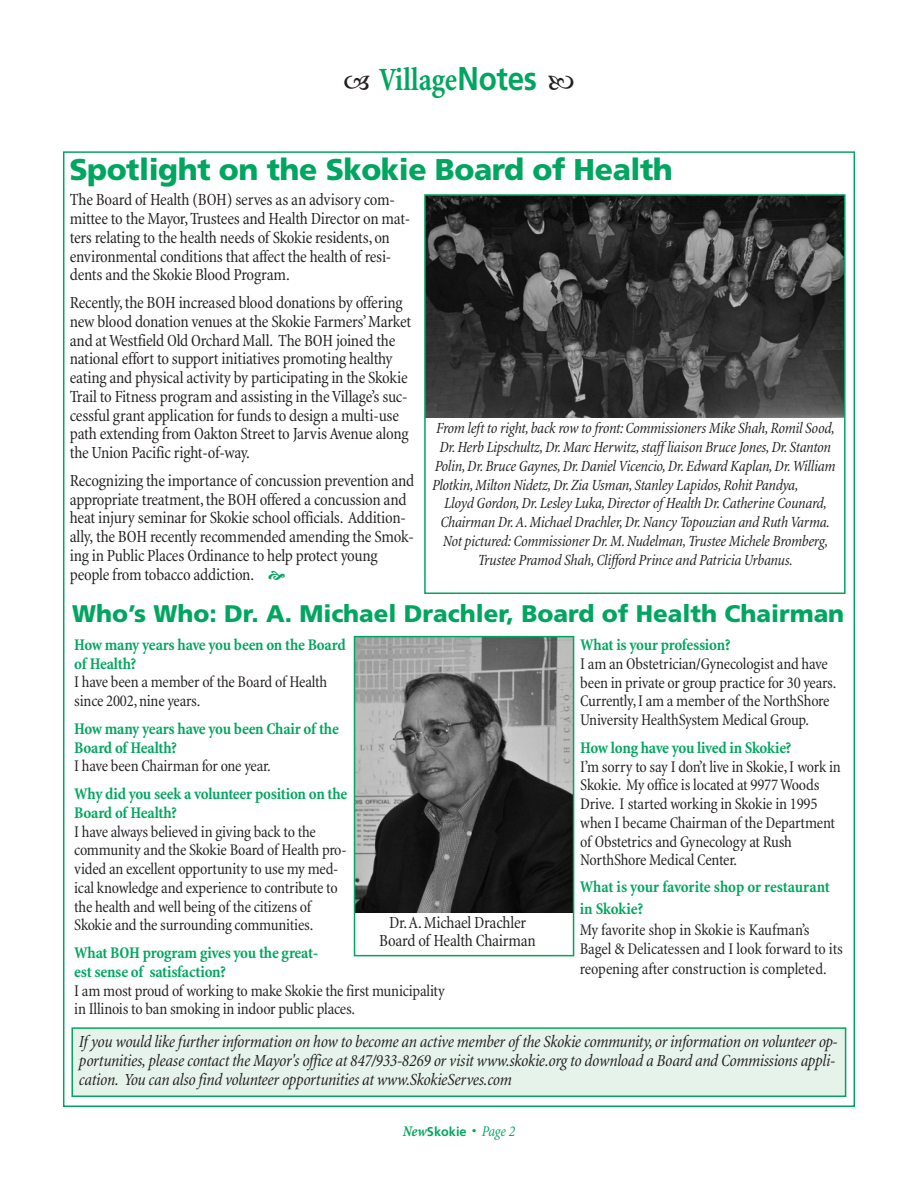
<style>
.page{position:relative;width:918px;height:1188px;background:#fff}
.page>*{position:absolute;margin:0;border:0;box-sizing:border-box;transform-origin:0 0}
.t1{font:700 condensed 33px "Minion";letter-spacing:-.005em;color:#00a65f;scale:.9 1}
.t2{font:900 30px "Frutiger";letter-spacing:-.015em;color:#00a65f}
.t3{font:900 24px "Frutiger";color:#00a65f}
.t4{font:condensed 17.25px/18.8px "Minion";letter-spacing:-.015em;color:#231f20}
.t5{font:italic condensed 17.25px/18.8px "Minion";letter-spacing:-.02em;color:#231f20}
.t6{font:condensed 16.5px/18.8px "Minion";letter-spacing:-.01em;color:#231f20}
.t7{font:700 condensed 16.5px/18.8px "Minion";letter-spacing:-.015em;color:#00a65f}
.t8{font:italic condensed 15.75px "Minion";letter-spacing:-.02em;color:#231f20}
.t9{font:700 12.75px "Frutiger";color:#00a65f}
.s1{font-family:"Frutiger";font-stretch:normal}
.s2{font-family:"Minion";font-style:italic;font-stretch:condensed;font-size:15px}
.s3{font-family:"Helvetica";font-weight:400;font-size:15px}
.s4{font-family:"Minion";font-weight:400;font-style:italic;font-stretch:condensed;font-size:15px}
</style>
<div class="page">
<div style="left:73px;top:1029px;width:772px;height:67px;background:#e5f3ea"></div>
<div style="left:71px;top:1027px;width:775px;height:70px;border:2px solid #00a65f"></div>
<img style="left:357px;top:639px;width:214px;height:274px">
<div style="left:354px;top:636px;width:220px;height:320px;border:2px solid #00a65f"></div>
<img style="left:427px;top:197px;width:416px;height:220px">
<div style="left:424px;top:194px;width:422px;height:400px;border:2px solid #00a65f"></div>
<h1 class="t1" style="left:379px;top:67px;width:177px">Village<span class="s1">Notes</span></h1>
<h2 class="t2" style="left:69px;top:158px;width:605px">Spotlight on the Skokie Board of Health</h2>
<p class="t4" style="left:70px;top:192px;width:342px">The Board of Health (BOH) serves as an advisory com&shy;mittee to the Mayor, Trustees and Health Director on mat&shy;ters relating to the health needs of Skokie residents, on environmental conditions that affect the health of resi&shy;dents and the Skokie Blood Program.</p>
<p class="t4" style="left:70px;top:295px;width:343px">Recently, the BOH increased blood donations by offering new blood donation venues at the Skokie Farmers’ Market and at Westfield Old Orchard Mall. The BOH joined the national effort to support initiatives promoting healthy eating and physical activity by participating in the Skokie Trail to Fitness program and assisting in the Village’s suc&shy;cessful grant application for funds to design a multi-use path extending from Oakton Street to Jarvis Avenue along the Union Pacific right-of-way.</p>
<p class="t4" style="left:70px;top:473px;width:346px">Recognizing the importance of concussion prevention and appropriate treatment, the BOH offered a concussion and heat injury seminar for Skokie school officials. Addition&shy;ally, the BOH recently recommended amending the Smok&shy;ing in Public Places Ordinance to help protect young people from tobacco addiction.</p>
<p class="t8" style="left:436px;top:422px;width:400px">From left to right, back row to front: Commissioners Mike Shah, Romil Sood,</p>
<p class="t8" style="left:439px;top:441px;width:393px">Dr. Herb Lipschultz, Dr. Marc Herwitz, staff liaison Bruce Jones, Dr. Stanton</p>
<p class="t8" style="left:435px;top:460px;width:402px">Polin, Dr. Bruce Gaynes, Dr. Daniel Vicencio, Dr. Edward Kaplan, Dr. William</p>
<p class="t8" style="left:432px;top:478px;width:368px">Plotkin, Milton Nidetz, Dr. Zia Usman, Stanley Lapidos, Rohit Pandya,</p>
<p class="t8" style="left:444px;top:497px;width:384px">Lloyd Gordon, Dr. Lesley Luka, Director of Health Dr. Catherine Counard,</p>
<p class="t8" style="left:440px;top:516px;width:391px">Chairman Dr. A. Michael Drachler, Dr. Nancy Topouzian and Ruth Varma.</p>
<p class="t8" style="left:443px;top:535px;width:387px">Not pictured: Commissioner Dr. M. Nudelman, Trustee Michele Bromberg,</p>
<p class="t8" style="left:478px;top:553px;width:316px">Trustee Pramod Shah, Clifford Prince and Patricia Urbanus.</p>
<h3 class="t3" style="left:72px;top:604px;width:774px">Who’s Who: Dr. A. Michael Drachler, Board of Health Chairman</h3>
<p class="t7" style="left:74px;top:637px;width:273px">How many years have you been on the Board of Health?</p>
<p class="t6" style="left:74px;top:674px;width:254px">I have been a member of the Board of Health since 2002, nine years.</p>
<p class="t7" style="left:74px;top:721px;width:266px">How many years have you been Chair of the<br>Board of Health?</p>
<p class="t6" style="left:74px;top:758px;width:198px">I have been Chairman for one year.</p>
<p class="t7" style="left:74px;top:786px;width:275px">Why did you seek a volunteer position on the<br>Board of Health?</p>
<p class="t6" style="left:74px;top:823px;width:274px">I have always believed in giving back to the community and the Skokie Board of Health pro&shy;vided an excellent opportunity to use my med&shy;ical knowledge and experience to contribute to the health and well being of the citizens of Skokie and the surrounding communities.</p>
<p class="t7" style="left:74px;top:945px;width:245px">What BOH program gives you the great&shy;est sense of satisfaction?</p>
<p class="t6" style="left:74px;top:982px;width:372px">I am most proud of working to make Skokie the first municipality in Illinois to ban smoking in indoor public places.</p>
<p class="t4" style="left:379px;top:914px;width:158px;text-align:center">Dr. A. Michael Drachler<br>Board of Health Chairman</p>
<p class="t7" style="left:580px;top:637px;width:152px">What is your profession?</p>
<p class="t6" style="left:580px;top:656px;width:258px">I am an Obstetrician/Gynecologist and have been in private or group practice for 30 years.<br>Currently, I am a member of the NorthShore University HealthSystem Medical Group.</p>
<p class="t7" style="left:580px;top:740px;width:212px">How long have you lived in Skokie?</p>
<p class="t6" style="left:580px;top:758px;width:262px">I’m sorry to say I don’t live in Skokie, I work in Skokie. My office is located at 9977 Woods Drive. I started working in Skokie in 1995 when I became Chairman of the Department of Obstetrics and Gynecology at Rush NorthShore Medical Center.</p>
<p class="t7" style="left:580px;top:878px;width:252px;line-height:21.6px">What is your favorite shop or restaurant in Skokie?</p>
<p class="t6" style="left:580px;top:921px;width:265px;line-height:19.8px">My favorite shop in Skokie is Kaufman’s<br>Bagel &amp; Delicatessen and I look forward to its reopening after construction is completed.</p>
<p class="t5" style="left:79px;top:1034px;width:760px">If you would like further information on how to become an active member of the Skokie community, or information on volunteer op&shy;portunities, please contact the Mayor's office at 847/933-8269 or visit www.skokie.org to download a Board and Commissions appli&shy;cation. You can also find volunteer opportunities at www.SkokieServes.com</p>
<p class="t9" style="left:403px;top:1126px;width:114px"><span class="s2">New</span>Skokie <span class="s3">•</span> <span class="s4">Page 2</span></p>
</div>
